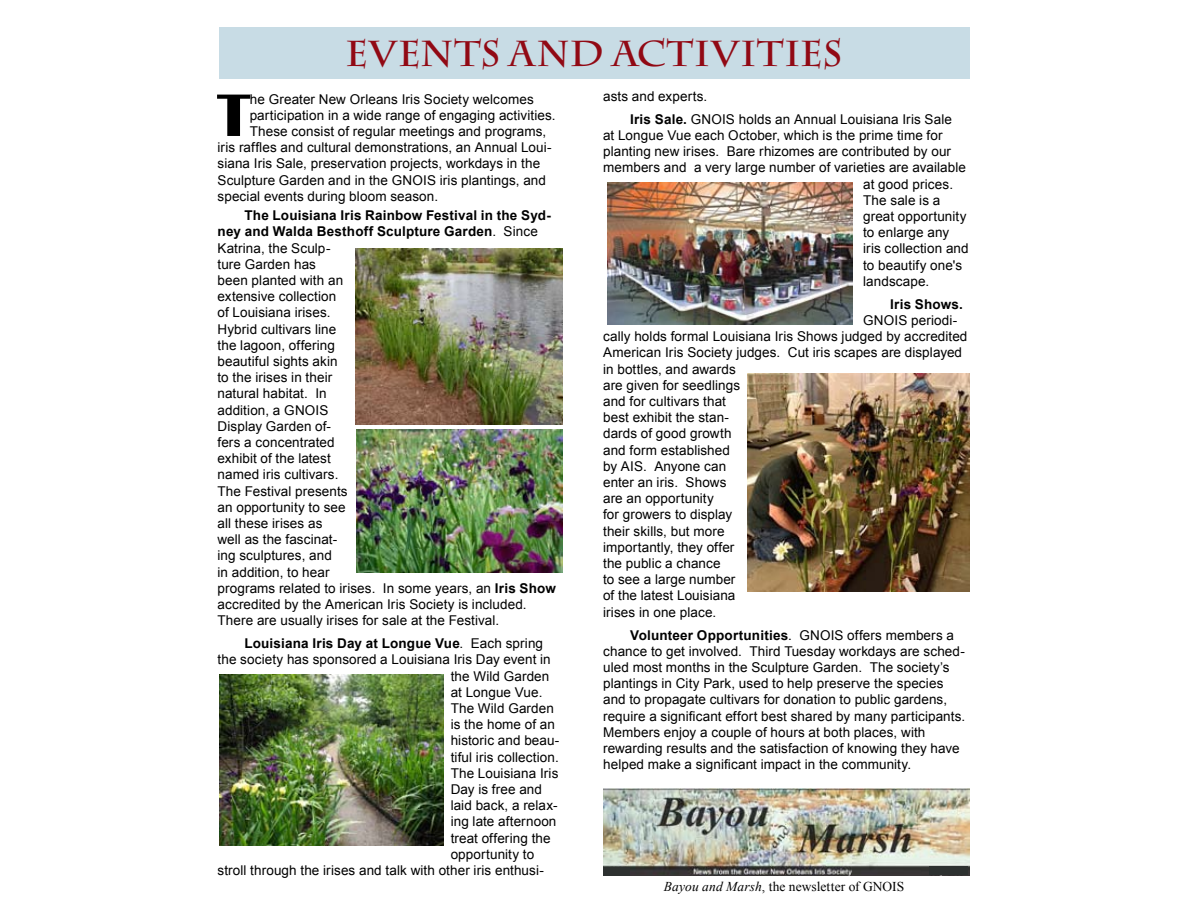
<style>
.page{position:relative;width:1188px;height:918px;background:#fff}
.page>*{position:absolute;margin:0;border:0;box-sizing:border-box;transform-origin:0 0}
.t1{font:700 62.1px "Britannic";color:#000}
.t2{font:700 36px "Charlemagne Std";letter-spacing:.02em;color:#910914}
.t3{font:13.5px/16.2px "Arial";letter-spacing:.005em;color:#000}
.t4{font:700 13.5px "Arial";letter-spacing:.01em;color:#000}
.t5{font:13.5px "Times New Roman";letter-spacing:.005em;color:#000}
.s1{font-weight:700}
.s2{font-weight:400}
.s3{font-style:italic}
</style>
<div class="page">
<div style="left:219px;top:27px;width:750px;height:52px;background:#c8dce5"></div>
<img style="left:219px;top:675px;width:225px;height:170px">
<img style="left:355px;top:249px;width:207px;height:176px">
<img style="left:357px;top:430px;width:205px;height:143px">
<img style="left:603px;top:788px;width:366px;height:88px">
<div style="left:603px;top:867px;width:27px;height:8px;background:#2d3130"></div>
<div style="left:930px;top:867px;width:38px;height:8px;background:#2d3130"></div>
<img style="left:607px;top:182px;width:246px;height:143px">
<img style="left:747px;top:374px;width:222px;height:218px">
<h2 class="t2" style="left:346px;top:32px;width:498px">Events and activities</h2>
<h1 class="t1" style="left:218px;top:80px;width:34px">T</h1>
<p class="t3" style="left:250px;top:91px;width:286px">he Greater New Orleans Iris Society welcomes</p>
<p class="t3" style="left:250px;top:107px;width:307px">participation in a wide range of engaging activities.</p>
<p class="t3" style="left:250px;top:123px;width:298px">These consist of regular meetings and programs,</p>
<p class="t3" style="left:218px;top:139px;width:336px">iris raffles and cultural demonstrations, an Annual Loui-</p>
<p class="t3" style="left:218px;top:156px;width:324px">siana Iris Sale, preservation projects, workdays in the</p>
<p class="t3" style="left:218px;top:172px;width:330px">Sculpture Garden and in the GNOIS iris plantings, and</p>
<p class="t3" style="left:218px;top:188px;width:222px">special events during bloom season.</p>
<p class="t3" style="left:218px;top:208px;width:340px;text-indent:27px"><span class="s1">The Louisiana Iris Rainbow Festival in the Syd&shy;ney and Walda Besthoff Sculpture Garden</span>. Since<br>Katrina, the Sculp-<br>ture Garden has<br>been planted with an<br>extensive collection<br>of Louisiana irises.<br>Hybrid cultivars line<br>the lagoon, offering<br>beautiful sights akin<br>to the irises in their<br>natural habitat. In<br>addition, a GNOIS<br>Display Garden of-<br>fers a concentrated<br>exhibit of the latest<br>named iris cultivars.<br>The Festival presents<br>an opportunity to see<br>all these irises as<br>well as the fascinat-<br>ing sculptures, and<br>in addition, to hear<br>programs related to irises. In some years, an <span class="s1">Iris Show </span>accredited by the American Iris Society is included.<br>There are usually irises for sale at the Festival.</p>
<p class="t4" style="left:245px;top:634px;width:300px">Louisiana Iris Day at Longue Vue<span class="s2">. Each spring</span></p>
<p class="t3" style="left:218px;top:652px;width:335px">the society has sponsored a Louisiana Iris Day event in</p>
<p class="t3" style="left:451px;top:668px;width:100px">the Wild Garden</p>
<p class="t3" style="left:451px;top:684px;width:93px">at Longue Vue.</p>
<p class="t3" style="left:451px;top:700px;width:105px">The Wild Garden</p>
<p class="t3" style="left:451px;top:716px;width:106px">is the home of an</p>
<p class="t3" style="left:451px;top:733px;width:110px">historic and beau-</p>
<p class="t3" style="left:451px;top:749px;width:110px">tiful iris collection.</p>
<p class="t3" style="left:451px;top:765px;width:109px">The Louisiana Iris</p>
<p class="t3" style="left:451px;top:781px;width:93px">Day is free and</p>
<p class="t3" style="left:451px;top:797px;width:108px">laid back, a relax-</p>
<p class="t3" style="left:451px;top:814px;width:107px">ing late afternoon</p>
<p class="t3" style="left:451px;top:830px;width:101px">treat offering the</p>
<p class="t3" style="left:451px;top:846px;width:85px">opportunity to</p>
<p class="t3" style="left:218px;top:862px;width:328px">stroll through the irises and talk with other iris enthusi-</p>
<p class="t3" style="left:630px;top:85px;width:323px;line-height:23px;text-indent:-27px">asts and experts.<br><span class="s1">Iris Sale.</span> GNOIS holds an Annual Louisiana Iris Sale</p>
<p class="t3" style="left:603px;top:127px;width:341px">at Longue Vue each October, which is the prime time for</p>
<p class="t3" style="left:603px;top:144px;width:349px">planting new irises. Bare rhizomes are contributed by our</p>
<p class="t3" style="left:603px;top:160px;width:364px">members and a very large number of varieties are available</p>
<p class="t3" style="left:863px;top:176px;width:91px">at good prices.</p>
<p class="t3" style="left:863px;top:192px;width:79px">The sale is a</p>
<p class="t3" style="left:863px;top:208px;width:105px">great opportunity</p>
<p class="t3" style="left:863px;top:225px;width:87px">to enlarge any</p>
<p class="t3" style="left:863px;top:241px;width:107px">iris collection and</p>
<p class="t3" style="left:863px;top:257px;width:101px">to beautify one's</p>
<p class="t3" style="left:863px;top:273px;width:68px">landscape.</p>
<p class="t4" style="left:890px;top:295px;width:74px">Iris Shows.</p>
<p class="t3" style="left:603px;top:312px;width:366px;text-indent:260px">GNOIS periodi&shy;cally holds formal Louisiana Iris Shows judged by accredited<br>American Iris Society judges. Cut iris scapes are displayed in bottles, and awards<br>are given for seedlings<br>and for cultivars that<br>best exhibit the stan-<br>dards of good growth<br>and form established<br>by AIS. Anyone can<br>enter an iris. Shows<br>are an opportunity<br>for growers to display<br>their skills, but more<br>importantly, they offer<br>the public a chance<br>to see a large number<br>of the latest Louisiana<br>irises in one place.</p>
<p class="t3" style="left:603px;top:627px;width:364px;text-indent:27px"><span class="s1">Volunteer Opportunities</span>. GNOIS offers members a chance to get involved. Third Tuesday workdays are sched&shy;uled most months in the Sculpture Garden. The society’s plantings in City Park, used to help preserve the species and to propagate cultivars for donation to public gardens, require a significant effort best shared by many participants.<br>Members enjoy a couple of hours at both places, with rewarding results and the satisfaction of knowing they have helped make a significant impact in the community.</p>
<p class="t5" style="left:664px;top:877px;width:242px"><span class="s3">Bayou and Marsh</span>, the newsletter of GNOIS</p>
</div>
